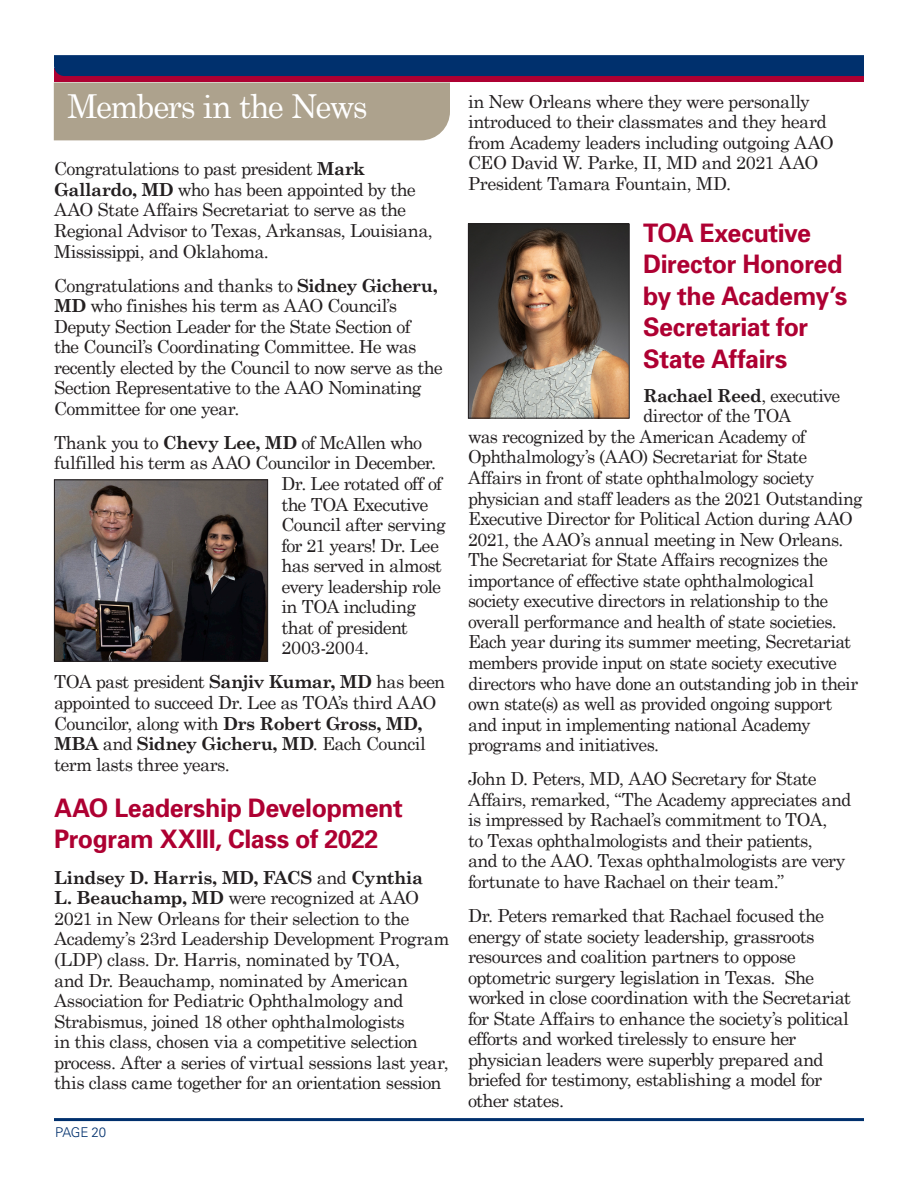
<style>
.page{position:relative;width:918px;height:1188px;background:#fff}
.page>*{position:absolute;margin:0;border:0;box-sizing:border-box;transform-origin:0 0}
.t1{font:33px "Century Schoolbook";letter-spacing:-.05em;color:#fff}
.t2{font:700 25.5px/31.5px "Univers";letter-spacing:-.015em;color:#ae0032}
.t3{font:18px/20.5px "Century Schoolbook";letter-spacing:-.035em;color:#231f20}
.t4{font:700 18px "Century Schoolbook";letter-spacing:-.035em;color:#231f20}
.t5{font:18px "Century Schoolbook";letter-spacing:-.015em;color:#231f20}
.t6{font:300 13.5px "Univers";letter-spacing:-.02em;color:#00306d}
.s1{font-weight:700}
.s2{font-weight:400}
</style>
<div class="page">
<hr style="left:54px;top:1118px;width:810px;height:3px;background:#00306d">
<div style="left:54px;top:82px;width:396px;height:58px;background:#ada28d"></div>
<div style="left:54px;top:69px;width:810px;height:13px;background:#ae0032"></div>
<div style="left:54px;top:55px;width:810px;height:21px;background:#00306d"></div>
<img style="left:56px;top:482px;width:210px;height:177px">
<div style="left:54px;top:480px;width:214px;height:181px;border:1px solid #231f20"></div>
<img style="left:470px;top:226px;width:158px;height:190px">
<div style="left:468px;top:224px;width:162px;height:194px;border:1px solid #231f20"></div>
<p class="t1" style="left:68px;top:85px;width:302px">Members in the News</p>
<p class="t3" style="left:54px;top:158px;width:380px">Congratulations to past president <span class="s1">Mark Gallardo, MD</span> who has been appointed by the AAO State Affairs Secretariat to serve as the Regional Advisor to Texas, Arkansas, Louisiana, Mississippi, and Oklahoma.</p>
<p class="t3" style="left:54px;top:274px;width:390px">Congratulations and thanks to <span class="s1">Sidney Gicheru, MD</span> who finishes his term as AAO Council’s Deputy Section Leader for the State Section of<br>the Council’s Coordinating Committee. He was recently elected by the Council to now serve as the Section Representative to the AAO Nominating Committee for one year.</p>
<p class="t3" style="left:54px;top:432px;width:370px">Thank you to <span class="s1">Chevy Lee, MD</span> of McAllen who</p>
<p class="t3" style="left:54px;top:452px;width:384px">fulfilled his term as AAO Councilor in December.</p>
<p class="t3" style="left:281px;top:473px;width:162px">Dr. Lee rotated off of</p>
<p class="t3" style="left:281px;top:493px;width:149px">the TOA Executive</p>
<p class="t3" style="left:281px;top:514px;width:166px">Council after serving</p>
<p class="t3" style="left:281px;top:534px;width:159px">for 21 years! Dr. Lee</p>
<p class="t3" style="left:281px;top:555px;width:162px">has served in almost</p>
<p class="t3" style="left:281px;top:576px;width:161px">every leadership role</p>
<p class="t3" style="left:281px;top:596px;width:136px">in TOA including</p>
<p class="t3" style="left:281px;top:617px;width:128px">that of president</p>
<p class="t5" style="left:281px;top:637px;width:89px">2003-2004.</p>
<p class="t3" style="left:54px;top:671px;width:393px">TOA past president <span class="s1">Sanjiv Kumar, MD</span> has been appointed to succeed Dr. Lee as TOA’s third AAO Councilor, along with <span class="s1">Drs Robert Gross, MD, MBA</span> and <span class="s1">Sidney Gicheru, MD</span>. Each Council term lasts three years.</p>
<p class="t2" style="left:54px;top:792px;width:350px">AAO Leadership Development<br>Program XXIII, Class of 2022</p>
<p class="t3" style="left:54px;top:867px;width:397px"><span class="s1">Lindsey D. Harris, MD, FACS</span> and <span class="s1">Cynthia<br>L. Beauchamp, MD</span> were recognized at AAO 2021 in New Orleans for their selection to the Academy’s 23rd Leadership Development Program (LDP) class. Dr. Harris, nominated by TOA,<br>and Dr. Beauchamp, nominated by American Association for Pediatric Ophthalmology and Strabismus, joined 18 other ophthalmologists<br>in this class, chosen via a competitive selection process. After a series of virtual sessions last year, this class came together for an orientation session</p>
<p class="t6" style="left:55px;top:1124px;width:53px">PAGE 20</p>
<p class="t3" style="left:468px;top:91px;width:367px">in New Orleans where they were personally introduced to their classmates and they heard from Academy leaders including outgoing AAO CEO David W. Parke, II, MD and 2021 AAO President Tamara Fountain, MD.</p>
<p class="t2" style="left:643px;top:217px;width:206px">TOA Executive<br>Director Honored by the Academy’s<br>Secretariat for<br>State Affairs</p>
<p class="t4" style="left:643px;top:384px;width:199px">Rachael Reed<span class="s2">, executive</span></p>
<p class="t3" style="left:643px;top:405px;width:150px">director of the TOA</p>
<p class="t3" style="left:468px;top:426px;width:339px">was recognized by the American Academy of</p>
<p class="t3" style="left:468px;top:446px;width:341px">Ophthalmology’s (AAO) Secretariat for State</p>
<p class="t3" style="left:468px;top:467px;width:348px">Affairs in front of state ophthalmology society</p>
<p class="t3" style="left:468px;top:487px;width:396px">physician and staff leaders as the 2021 Outstanding</p>
<p class="t3" style="left:468px;top:508px;width:386px">Executive Director for Political Action during AAO</p>
<p class="t3" style="left:468px;top:528px;width:377px">2021, the AAO’s annual meeting in New Orleans.</p>
<p class="t3" style="left:468px;top:549px;width:362px">The Secretariat for State Affairs recognizes the</p>
<p class="t3" style="left:468px;top:570px;width:347px">importance of effective state ophthalmological</p>
<p class="t3" style="left:468px;top:590px;width:362px">society executive directors in relationship to the</p>
<p class="t3" style="left:468px;top:611px;width:370px">overall performance and health of state societies.</p>
<p class="t3" style="left:468px;top:631px;width:385px">Each year during its summer meeting, Secretariat</p>
<p class="t3" style="left:468px;top:652px;width:371px">members provide input on state society executive</p>
<p class="t3" style="left:468px;top:672px;width:392px">directors who have done an outstanding job in their</p>
<p class="t3" style="left:468px;top:693px;width:366px">own state(s) as well as provided ongoing support</p>
<p class="t3" style="left:468px;top:713px;width:344px">and input in implementing national Academy</p>
<p class="t3" style="left:468px;top:734px;width:193px">programs and initiatives.</p>
<p class="t3" style="left:468px;top:768px;width:385px">John D. Peters, MD, AAO Secretary for State Affairs, remarked, “The Academy appreciates and is impressed by Rachael’s commitment to TOA,<br>to Texas ophthalmologists and their patients,<br>and to the AAO. Texas ophthalmologists are very fortunate to have Rachael on their team.”</p>
<p class="t3" style="left:468px;top:905px;width:384px">Dr. Peters remarked that Rachael focused the energy of state society leadership, grassroots resources and coalition partners to oppose optometric surgery legislation in Texas. She worked in close coordination with the Secretariat for State Affairs to enhance the society’s political efforts and worked tirelessly to ensure her physician leaders were superbly prepared and briefed for testimony, establishing a model for other states.</p>
</div>
